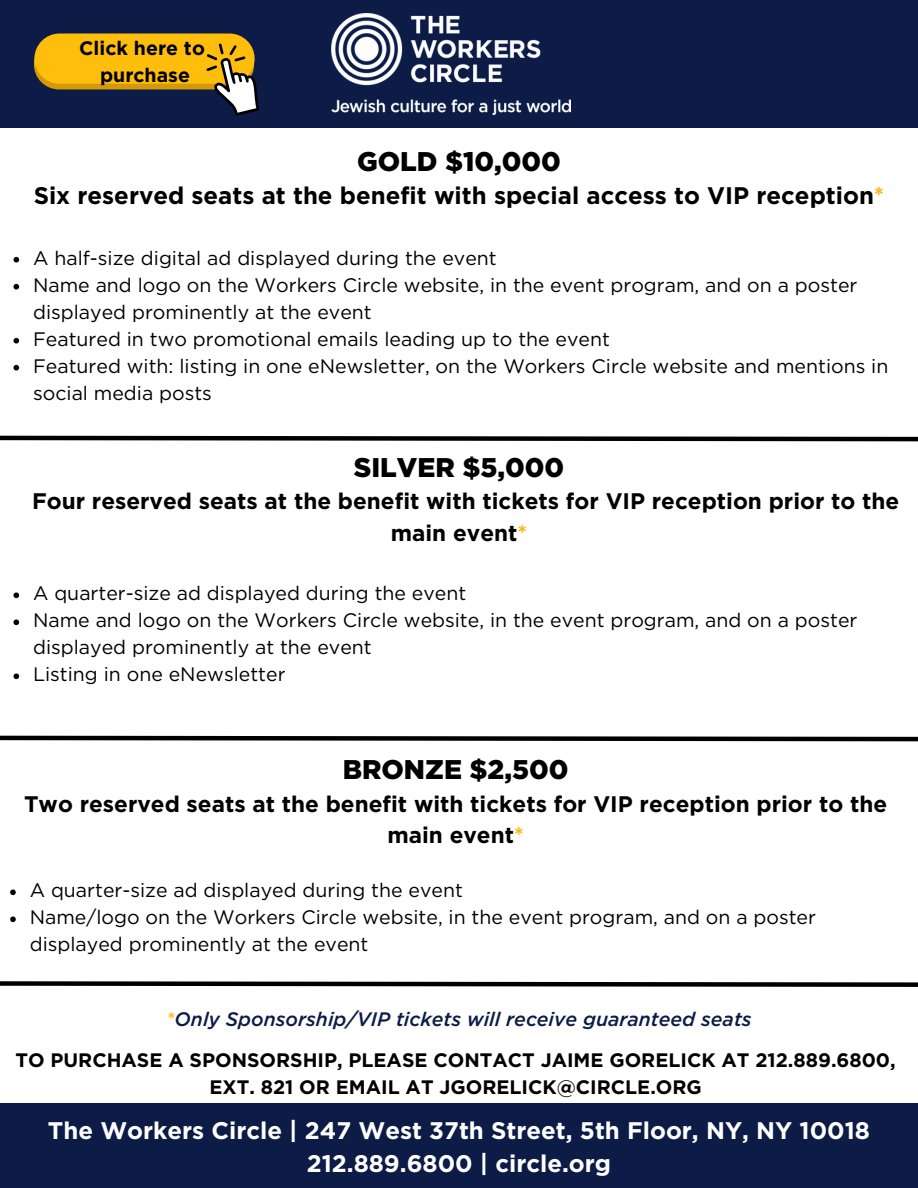
<style>
.page{position:relative;width:918px;height:1188px;background:#fff}
.page>*{position:absolute;margin:0;border:0;box-sizing:border-box;transform-origin:0 0}
.t1{font:900 27px "Gotham";color:#000}
.t2{font:700 24px/32.7px "Gotham";color:#fff;text-align:center}
.t3{font:700 24px "Gotham";color:#000}
.t4{font:700 22.5px/31.5px "Gotham";color:#000;text-align:center}
.t5{font:19.5px/27px "Gotham";color:#000}
.t6{font:700 19.5px/27px "Gotham";color:#000;text-align:center}
.t7{font:italic 500 19.5px "Gotham";color:#0c1c47}
.s1{color:#fcb514}
</style>
<div class="page">
<div style="left:0;top:0;width:918px;height:128px;background:#0c1c47"></div>
<img style="left:332px;top:14px;width:238px;height:100px">
<svg style="left:13px;top:257px;width:6px;height:6px"></svg>
<svg style="left:13px;top:284px;width:6px;height:6px"></svg>
<svg style="left:13px;top:338px;width:6px;height:6px"></svg>
<svg style="left:13px;top:365px;width:6px;height:6px"></svg>
<svg style="left:13px;top:592px;width:6px;height:6px"></svg>
<svg style="left:13px;top:619px;width:6px;height:6px"></svg>
<svg style="left:13px;top:673px;width:6px;height:6px"></svg>
<svg style="left:10px;top:890px;width:6px;height:5px"></svg>
<svg style="left:10px;top:917px;width:6px;height:5px"></svg>
<div style="left:0;top:1103px;width:918px;height:85px;background:#0c1c47"></div>
<svg style="left:0;top:435px;width:918px;height:7px"></svg>
<svg style="left:0;top:981px;width:918px;height:6px"></svg>
<svg style="left:0;top:735px;width:918px;height:7px"></svg>
<div style="left:34px;top:39px;width:220px;height:50px;background:#d39909;border-radius:25px"></div>
<div style="left:34px;top:34px;width:221px;height:50px;background:#ffbe0b;border-radius:25px"></div>
<svg style="left:206px;top:44px;width:53px;height:72px"></svg>
<p class="t6" style="left:79px;top:34px;width:127px">Click here to</p>
<p class="t6" style="left:100px;top:61px;width:92px">purchase</p>
<p class="t1" style="left:357px;top:145px;width:205px">GOLD $10,000</p>
<p class="t3" style="left:34px;top:181px;width:852px">Six reserved seats at the benefit with special access to VIP reception<span class="s1">*</span></p>
<p class="t5" style="left:33px;top:244px;width:465px">A half-size digital ad displayed during the event</p>
<p class="t5" style="left:33px;top:271px;width:826px">Name and logo on the Workers Circle website, in the event program, and on a poster displayed prominently at the event</p>
<p class="t5" style="left:33px;top:325px;width:578px">Featured in two promotional emails leading up to the event</p>
<h1 class="t5" style="left:33px;top:352px;width:857px">Featured with: listing in one eNewsletter, on the Workers Circle website and mentions in social media posts</h1>
<p class="t1" style="left:354px;top:451px;width:212px">SILVER $5,000</p>
<p class="t4" style="left:32px;top:485px;width:869px">Four reserved seats at the benefit with tickets for VIP reception prior to the main event<span class="s1">*</span></p>
<p class="t5" style="left:33px;top:580px;width:435px">A quarter-size ad displayed during the event</p>
<p class="t5" style="left:33px;top:607px;width:826px">Name and logo on the Workers Circle website, in the event program, and on a poster displayed prominently at the event</p>
<p class="t5" style="left:33px;top:661px;width:254px">Listing in one eNewsletter</p>
<p class="t1" style="left:343px;top:753px;width:227px">BRONZE $2,500</p>
<p class="t4" style="left:24px;top:788px;width:865px">Two reserved seats at the benefit with tickets for VIP reception prior to the main event<span class="s1">*</span></p>
<h1 class="t5" style="left:30px;top:877px;width:435px">A quarter-size ad displayed during the event</h1>
<p class="t5" style="left:30px;top:904px;width:788px">Name/logo on the Workers Circle website, in the event program, and on a poster displayed prominently at the event</p>
<h1 class="t7" style="left:166px;top:1007px;width:587px"><span class="s1">*</span>Only Sponsorship/VIP tickets will receive guaranteed seats</h1>
<p class="t6" style="left:15px;top:1047px;width:882px">TO PURCHASE A SPONSORSHIP, PLEASE CONTACT JAIME GORELICK AT 212.889.6800,<br>EXT. 821 OR EMAIL AT JGORELICK@CIRCLE.ORG</p>
<p class="t2" style="left:48px;top:1114px;width:823px">The Workers Circle | 247 West 37th Street, 5th Floor, NY, NY 10018<br>212.889.6800 | circle.org</p>
</div>
